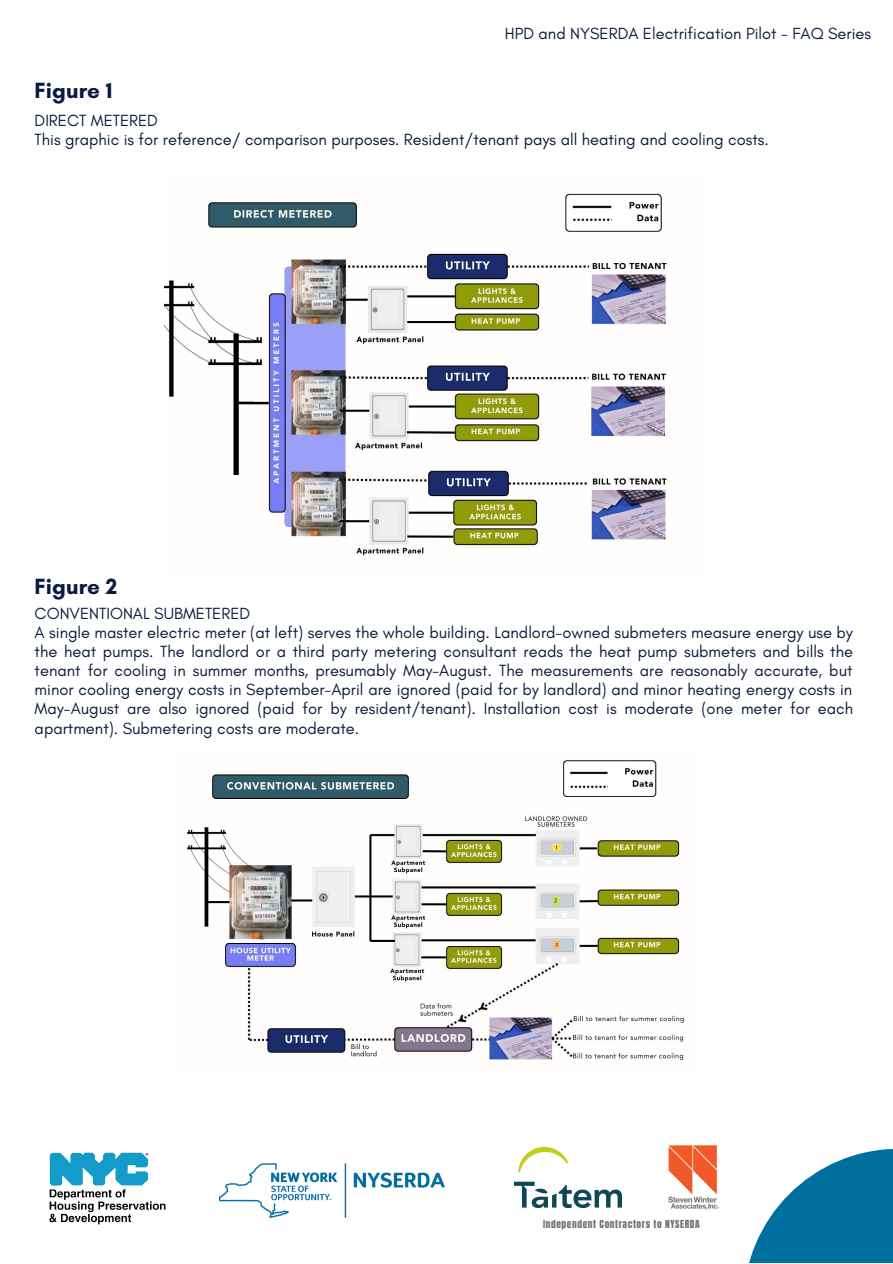
<style>
.page{position:relative;width:893px;height:1264px;background:#fff}
.page>*{position:absolute;margin:0;border:0;box-sizing:border-box;transform-origin:0 0}
.t1{font:700 22.5px "Glacial Indifference";color:#0b1b3d}
.t2{font:16.5px/19px "Glacial Indifference";color:#0b1b3d}
.t3{font:9.45px "Anton";letter-spacing:.065em;color:#757071}
</style>
<div class="page">
<svg style="left:749px;top:1149px;width:143px;height:113px"></svg>
<img style="left:49px;top:1152px;width:117px;height:73px">
<img style="left:219px;top:1163px;width:225px;height:54px">
<img style="left:668px;top:1145px;width:51px;height:65px">
<img style="left:514px;top:1147px;width:107px;height:60px">
<img style="left:187px;top:760px;width:497px;height:302px">
<img style="left:165px;top:193px;width:502px;height:363px">
<p class="t2" style="left:505px;top:23px;width:368px">HPD and NYSERDA Electrification Pilot - FAQ Series</p>
<h1 class="t1" style="left:35px;top:77px;width:79px">Figure 1</h1>
<p class="t2" style="left:35px;top:110px;width:735px">DIRECT METERED<br>This graphic is for reference/ comparison purposes. Resident/tenant pays all heating and cooling costs.</p>
<h1 class="t1" style="left:35px;top:572px;width:84px">Figure 2</h1>
<p class="t2" style="left:35px;top:603px;width:820px">CONVENTIONAL SUBMETERED<br>A single master electric meter (at left) serves the whole building. Landlord-owned submeters measure energy use by the heat pumps. The landlord or a third party metering consultant reads the heat pump submeters and bills the tenant for cooling in summer months, presumably May-August. The measurements are reasonably accurate, but minor cooling energy costs in September-April are ignored (paid for by landlord) and minor heating energy costs in May-August are also ignored (paid for by resident/tenant). Installation cost is moderate (one meter for each apartment). Submetering costs are moderate.</p>
<p class="t3" style="left:543px;top:1217px;width:158px">Independent Contractors to NYSERDA</p>
</div>
